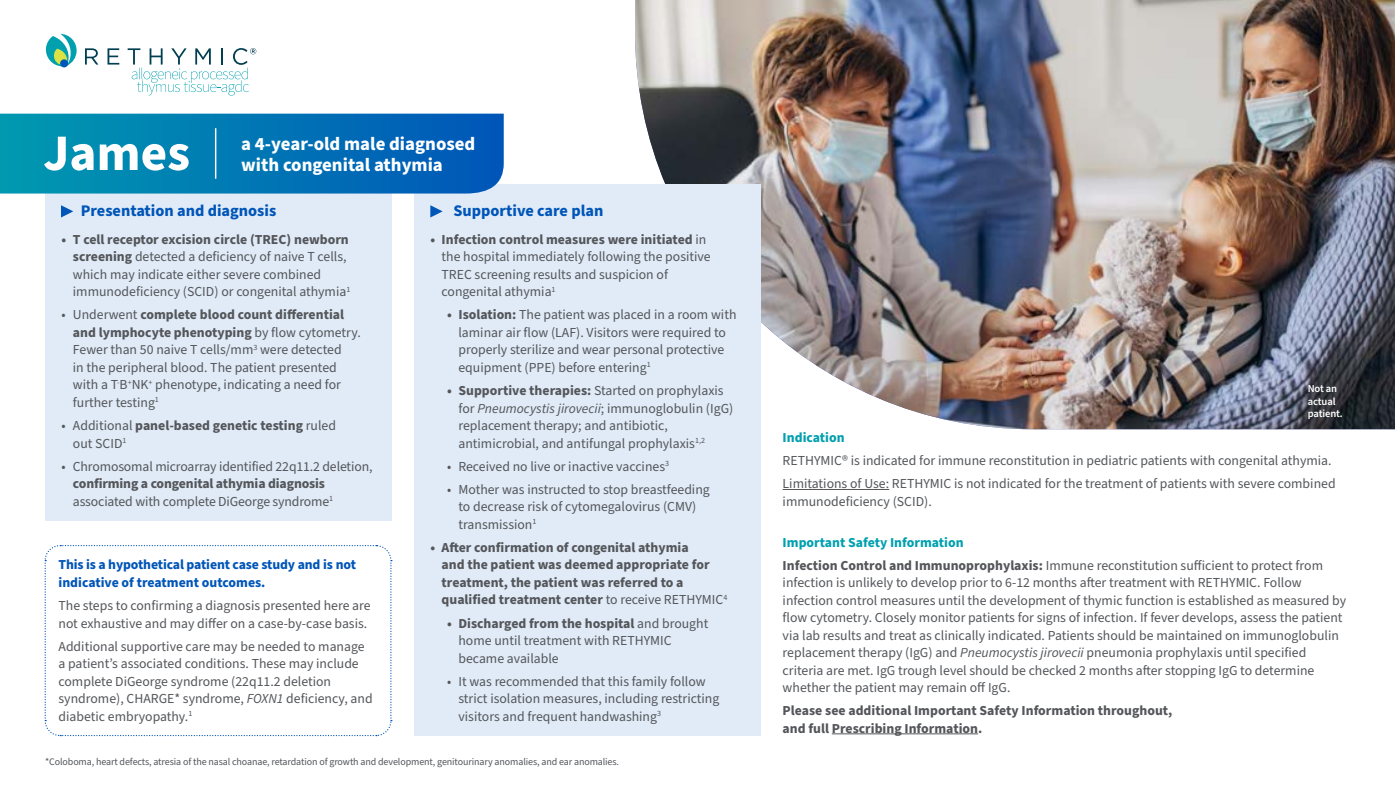
<style>
.page{position:relative;width:1395px;height:810px;background:#fff}
.page>*{position:absolute;margin:0;border:0;box-sizing:border-box;transform-origin:0 0}
.t1{font:700 51.25px "Source Sans Pro";color:#fff}
.t2{font:700 18.75px/21.2px "Source Sans Pro";color:#fff}
.t3{font:700 16.25px "Source Sans Pro";color:#0055b8}
.t4{font:13.75px/17.5px "Source Sans Pro";color:#54565a}
.t5{font:700 13.75px/17.5px "Source Sans Pro";color:#54565a}
.t6{font:700 13.75px/17.5px "Source Sans Pro";letter-spacing:-.01em;color:#0055b8}
.t7{font:700 13.75px "Source Sans Pro";color:#00a0af}
.t8{font:600 10.62px/12.5px "Source Sans Pro";letter-spacing:-.01em;color:#fff}
.t9{font:10px "Source Sans Pro";letter-spacing:-.01em;color:#54565a}
.s1{font-weight:700}
.s2{font-weight:400}
.s3{font-style:italic}
.s4{font-weight:700;color:#00a0af}
</style>
<div class="page">
<svg style="left:44px;top:545px;width:348px;height:192px"></svg>
<img style="left:635px;top:0;width:760px;height:429px">
<div style="left:45px;top:179px;width:347px;height:342px;background:#e0ebf7"></div>
<div style="left:414px;top:184px;width:347px;height:552px;background:#e0ebf7"></div>
<svg style="left:0;top:114px;width:504px;height:80px;background:#0278b4"></svg>
<hr style="left:215px;top:128px;width:1px;height:51px;background:#fff">
<svg style="left:61px;top:205px;width:12px;height:13px"></svg>
<svg style="left:430px;top:205px;width:13px;height:13px"></svg>
<hr style="left:783px;top:489px;width:106px;height:1px;background:#54565a">
<hr style="left:832px;top:734px;width:146px;height:1px;background:#54565a">
<svg style="left:45px;top:34px;width:32px;height:32px"></svg>
<div style="left:60px;top:59px;width:8px;height:8px;background:#0055b8;border-radius:50%"></div>
<svg style="left:85px;top:48px;width:13px;height:17px"></svg>
<svg style="left:108px;top:48px;width:11px;height:17px"></svg>
<svg style="left:128px;top:48px;width:128px;height:48px"></svg>
<h1 class="t1" style="left:43px;top:118px;width:148px">James</h1>
<h2 class="t2" style="left:241px;top:134px;width:235px">a 4-year-old male diagnosed with congenital athymia</h2>
<p class="t3" style="left:81px;top:200px;width:197px">Presentation and diagnosis</p>
<p class="t4" style="left:73px;top:231px;width:279px;text-indent:-11px"><span class="s1">• T cell receptor excision circle (TREC) newborn screening</span> detected a deficiency of naive T cells, which may indicate either severe combined immunodeficiency (SCID) or congenital athymia<sup>1</sup></p>
<p class="t4" style="left:73px;top:307px;width:289px;text-indent:-11px">• Underwent <span class="s1">complete blood count differential and lymphocyte phenotyping</span> by flow cytometry.<br>Fewer than 50 naive T cells/mm<sup>3</sup> were detected<br>in the peripheral blood. The patient presented with a T<sup>-</sup>B<sup>+</sup>NK<sup>+</sup> phenotype, indicating a need for further testing<sup>1</sup></p>
<p class="t5" style="left:73px;top:417px;width:265px;text-indent:-11px"><span class="s2">• Additional</span> panel-based genetic testing <span class="s2">ruled out SCID</span><sup>1</sup></p>
<p class="t4" style="left:62px;top:458px;width:312px">• Chromosomal microarray identified 22q11.2 deletion,</p>
<p class="t4" style="left:73px;top:475px;width:262px"><span class="s1">confirming a congenital athymia diagnosis </span>associated with complete DiGeorge syndrome<sup>1</sup></p>
<p class="t3" style="left:453px;top:200px;width:151px">Supportive care plan</p>
<p class="t4" style="left:442px;top:231px;width:271px;text-indent:-11px"><span class="s1">• Infection control measures were initiated</span> in the hospital immediately following the positive TREC screening results and suspicion of congenital athymia<sup>1</sup></p>
<p class="t4" style="left:458px;top:307px;width:280px;text-indent:-11px"><span class="s1">• Isolation:</span> The patient was placed in a room with laminar air flow (LAF). Visitors were required to properly sterilize and wear personal protective equipment (PPE) before entering<sup>1</sup></p>
<p class="t4" style="left:458px;top:382px;width:276px;text-indent:-11px"><span class="s1">• Supportive therapies:</span> Started on prophylaxis for <span class="s3">Pneumocystis jirovecii</span>; immunoglobulin (IgG) replacement therapy; and antibiotic, antimicrobial, and antifungal prophylaxis<sup>1,2</sup></p>
<p class="t4" style="left:447px;top:458px;width:223px">• Received no live or inactive vaccines<sup>3</sup></p>
<p class="t4" style="left:458px;top:481px;width:253px;text-indent:-11px">• Mother was instructed to stop breastfeeding to decrease risk of cytomegalovirus (CMV) transmission<sup>1</sup></p>
<p class="t5" style="left:442px;top:539px;width:287px;text-indent:-11px">• After confirmation of congenital athymia<br>and the patient was deemed appropriate for treatment, the patient was referred to a qualified treatment center <span class="s2">to receive RETHYMIC</span><sup>4</sup></p>
<p class="t4" style="left:458px;top:615px;width:251px;text-indent:-11px"><span class="s1">• Discharged from the hospital</span> and brought home until treatment with RETHYMIC became available</p>
<p class="t4" style="left:458px;top:673px;width:262px;text-indent:-11px">• It was recommended that this family follow strict isolation measures, including restricting visitors and frequent handwashing<sup>3</sup></p>
<p class="t6" style="left:59px;top:557px;width:299px">This is a hypothetical patient case study and is not indicative of treatment outcomes.</p>
<p class="t4" style="left:59px;top:597px;width:314px">The steps to confirming a diagnosis presented here are not exhaustive and may differ on a case-by-case basis.</p>
<p class="t4" style="left:59px;top:638px;width:316px">Additional supportive care may be needed to manage a patient’s associated conditions. These may include complete DiGeorge syndrome (22q11.2 deletion syndrome), CHARGE* syndrome, <span class="s3">FOXN1</span> deficiency, and diabetic embryopathy.<sup>1</sup></p>
<p class="t9" style="left:45px;top:755px;width:575px">*Coloboma, heart defects, atresia of the nasal choanae, retardation of growth and development, genitourinary anomalies, and ear anomalies.</p>
<p class="t8" style="left:1308px;top:383px;width:37px">Not an actual patient.</p>
<p class="t7" style="left:783px;top:428px;width:63px">Indication</p>
<p class="t4" style="left:783px;top:450px;width:554px;line-height:23.1px">RETHYMIC® is indicated for immune reconstitution in pediatric patients with congenital athymia.<br>Limitations of Use: RETHYMIC is not indicated for the treatment of patients with severe combined</p>
<p class="t4" style="left:783px;top:493px;width:151px">immunodeficiency (SCID).</p>
<p class="t4" style="left:783px;top:531px;width:542px;line-height:23.1px"><span class="s4">Important Safety Information<br></span><span class="s1">Infection Control and Immunoprophylaxis:</span> Immune reconstitution sufficient to protect from</p>
<p class="t4" style="left:783px;top:574px;width:565px">infection is unlikely to develop prior to 6-12 months after treatment with RETHYMIC. Follow infection control measures until the development of thymic function is established as measured by flow cytometry. Closely monitor patients for signs of infection. If fever develops, assess the patient via lab results and treat as clinically indicated. Patients should be maintained on immunoglobulin replacement therapy (IgG) and <span class="s3">Pneumocystis jirovecii</span> pneumonia prophylaxis until specified criteria are met. IgG trough level should be checked 2 months after stopping IgG to determine whether the patient may remain off IgG.</p>
<p class="t5" style="left:783px;top:702px;width:391px">Please see additional Important Safety Information throughout, and full Prescribing Information.</p>
</div>
